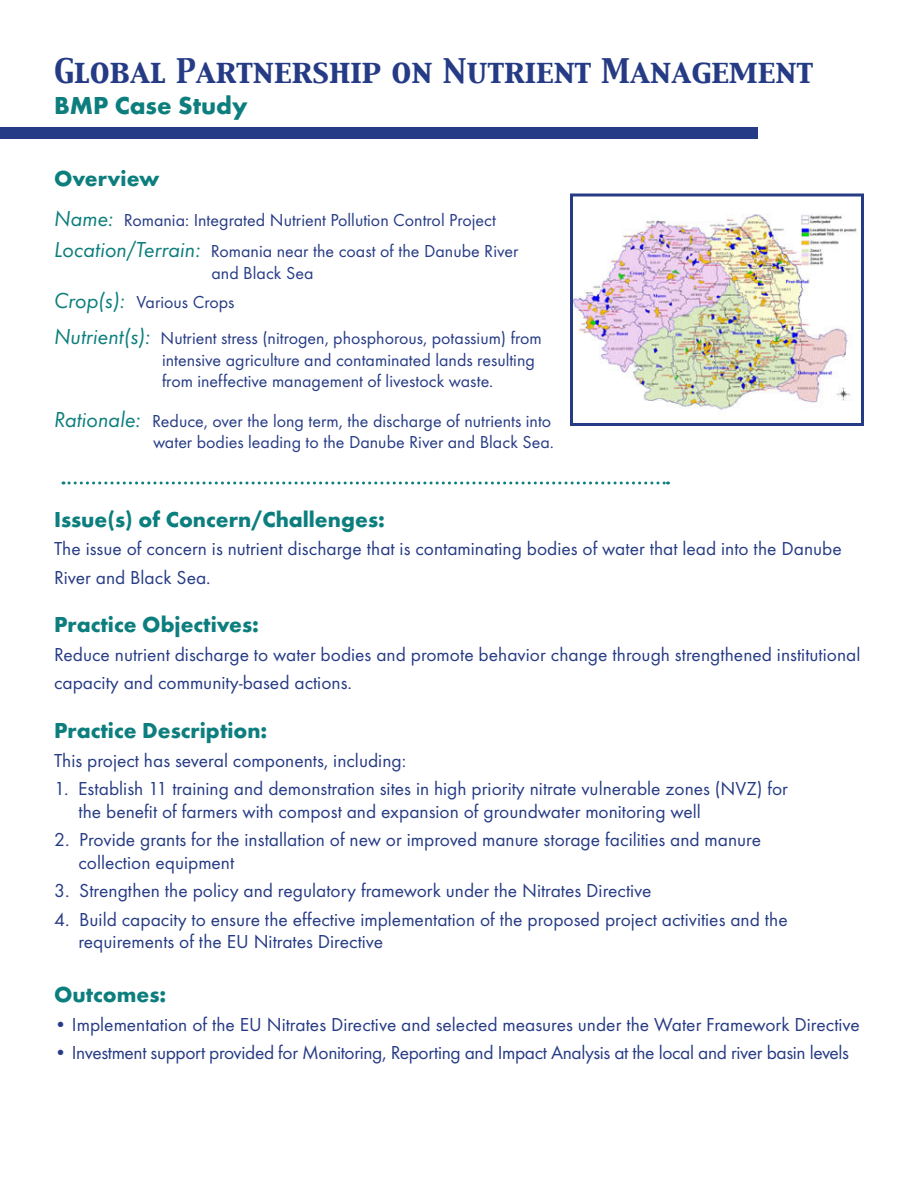
<style>
.page{position:relative;width:918px;height:1188px;background:#fff}
.page>*{position:absolute;margin:0;border:0;box-sizing:border-box;transform-origin:0 0}
.t1{font:30px "Capitals";color:#263b85}
.t2{font:700 25.5px "Futura T";color:#0c7e7d}
.t3{font:700 22.5px "Futura T";color:#0c7e7d}
.t4{font:19.5px/28.5px "Futura T";color:#263b85}
.t5{font:19.5px "Futura T";letter-spacing:-.02em;color:#263b85}
.t6{font:18px "Futura T";color:#263b85}
.s1{font-style:italic;font-size:22.5px;color:#0c7e7d}
</style>
<div class="page">
<div style="left:0;top:128px;width:758px;height:12px;background:#263b85"></div>
<svg style="left:63px;top:482px;width:606px;height:2px"></svg>
<img style="left:574px;top:214px;width:283px;height:196px">
<div style="left:570px;top:194px;width:294px;height:232px;border:3px solid #263b85"></div>
<p class="t1" style="left:54px;top:50px;width:760px">Global Partnership on Nutrient Management</p>
<p class="t2" style="left:54px;top:90px;width:195px">BMP Case Study</p>
<p class="t3" style="left:54px;top:166px;width:107px">Overview</p>
<p class="t6" style="left:54px;top:209px;width:443px"><span class="s1">Name:</span> Romania: Integrated Nutrient Pollution Control Project</p>
<p class="t6" style="left:54px;top:241px;width:466px"><span class="s1">Location/Terrain:</span> Romania near the coast of the Danube River</p>
<p class="t6" style="left:212px;top:262px;width:103px">and Black Sea</p>
<p class="t6" style="left:54px;top:292px;width:182px"><span class="s1">Crop(s):</span> Various Crops</p>
<p class="t6" style="left:54px;top:328px;width:489px"><span class="s1">Nutrient(s):</span> Nutrient stress (nitrogen, phosphorous, potassium) from</p>
<p class="t6" style="left:162px;top:349px;width:374px">intensive agriculture and contaminated lands resulting</p>
<p class="t6" style="left:162px;top:371px;width:333px">from ineffective management of livestock waste.</p>
<p class="t6" style="left:54px;top:410px;width:499px"><span class="s1">Rationale:</span> Reduce, over the long term, the discharge of nutrients into</p>
<p class="t6" style="left:153px;top:432px;width:402px">water bodies leading to the Danube River and Black Sea.</p>
<p class="t3" style="left:54px;top:506px;width:332px">Issue(s) of Concern/Challenges:</p>
<p class="t4" style="left:54px;top:534px;width:789px">The issue of concern is nutrient discharge that is contaminating bodies of water that lead into the Danube<br>River and Black Sea.</p>
<p class="t3" style="left:54px;top:612px;width:207px">Practice Objectives:</p>
<p class="t4" style="left:54px;top:640px;width:808px">Reduce nutrient discharge to water bodies and promote behavior change through strengthened institutional capacity and community-based actions.</p>
<p class="t3" style="left:54px;top:717px;width:215px">Practice Description:</p>
<p class="t4" style="left:54px;top:746px;width:354px">This project has several components, including:</p>
<p class="t4" style="left:54px;top:774px;width:735px">1. Establish 11 training and demonstration sites in high priority nitrate vulnerable zones (NVZ) for</p>
<p class="t4" style="left:78px;top:797px;width:624px">the benefit of farmers with compost and expansion of groundwater monitoring well</p>
<p class="t4" style="left:54px;top:825px;width:709px">2. Provide grants for the installation of new or improved manure storage facilities and manure</p>
<p class="t4" style="left:78px;top:848px;width:157px">collection equipment</p>
<p class="t4" style="left:54px;top:876px;width:599px">3. Strengthen the policy and regulatory framework under the Nitrates Directive</p>
<p class="t4" style="left:54px;top:905px;width:735px">4. Build capacity to ensure the effective implementation of the proposed project activities and the</p>
<p class="t4" style="left:78px;top:927px;width:306px">requirements of the EU Nitrates Directive</p>
<p class="t3" style="left:54px;top:981px;width:114px">Outcomes:</p>
<p class="t4" style="left:54px;top:1010px;width:807px">• Implementation of the EU Nitrates Directive and selected measures under the Water Framework Directive</p>
<p class="t5" style="left:54px;top:1041px;width:797px">• Investment support provided for Monitoring, Reporting and Impact Analysis at the local and river basin levels</p>
</div>
